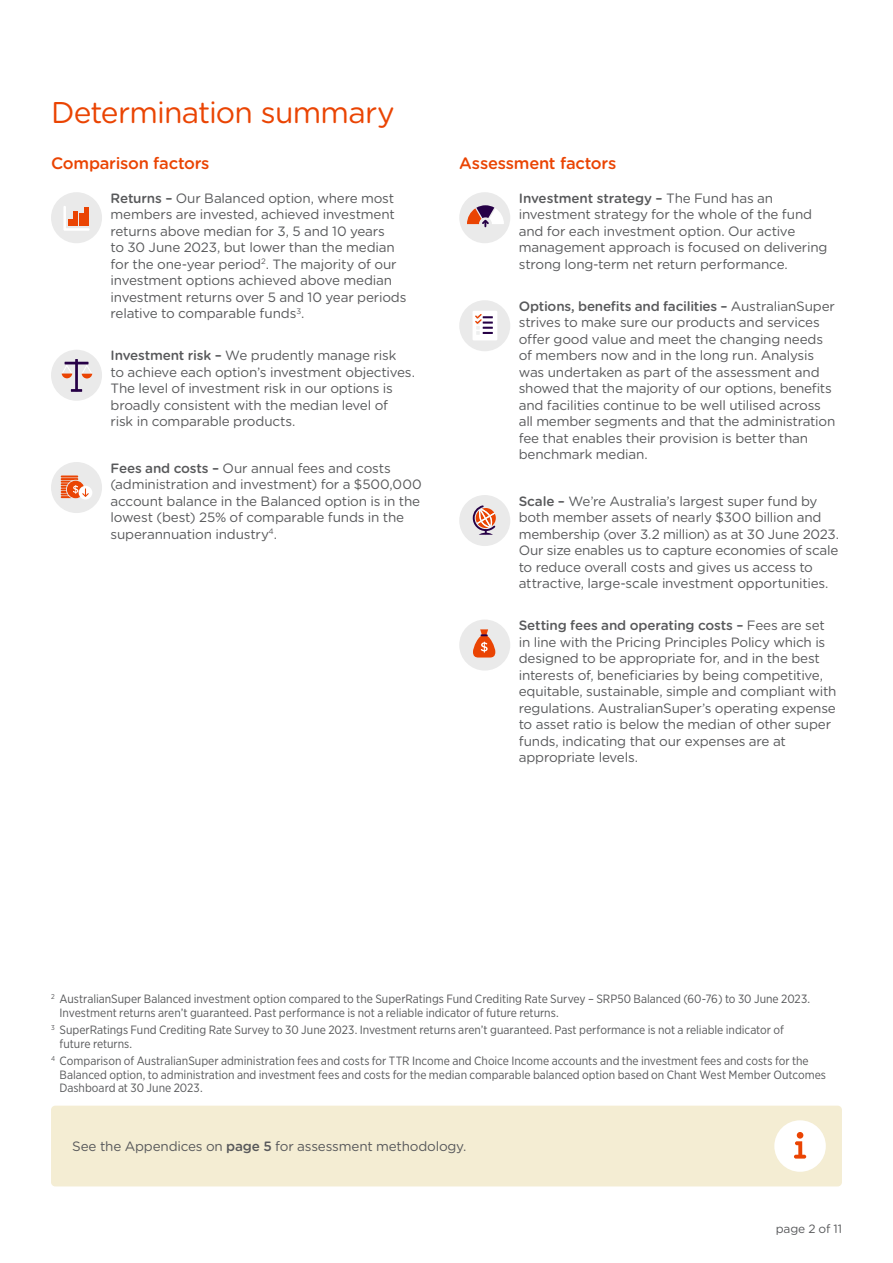
<style>
.page{position:relative;width:893px;height:1263px;background:#fff}
.page>*{position:absolute;margin:0;border:0;box-sizing:border-box;transform-origin:0 0}
.t1{font:30px "Gotham Rounded";letter-spacing:-.025em;color:#ea4403}
.t2{font:500 16.5px "Gotham Rounded";letter-spacing:-.015em;color:#ea4403}
.t3{font:13.5px/16.5px "Gotham Rounded";letter-spacing:-.015em;color:#58595b}
.t4{font:12px/13.5px "Gotham Narrow";color:#58595b}
.t5{font:12px "Gotham Rounded";letter-spacing:-.01em;color:#58595b}
.s1{font-weight:500}
</style>
<div class="page">
<div style="left:51px;top:1106px;width:791px;height:80px;background:#f4edd3;border-radius:4px"></div>
<div style="left:774px;top:1120px;width:52px;height:52px;background:#fff;border-radius:50%"></div>
<svg style="left:794px;top:1132px;width:12px;height:26px"></svg>
<div style="left:51px;top:192px;width:51px;height:51px;background:#eaeaea;border-radius:50%"></div>
<svg style="left:63px;top:206px;width:27px;height:25px"></svg>
<hr style="left:74px;top:211px;width:4px;height:15px;background:#ea4403">
<hr style="left:79px;top:213px;width:4px;height:13px;background:#ea4403">
<hr style="left:85px;top:207px;width:4px;height:19px;background:#ea4403">
<div style="left:51px;top:350px;width:51px;height:51px;background:#eaeaea;border-radius:50%"></div>
<svg style="left:81px;top:364px;width:12px;height:14px"></svg>
<svg style="left:61px;top:363px;width:12px;height:15px"></svg>
<hr style="left:65px;top:362px;width:24px;height:2px;background:#260046">
<svg style="left:71px;top:389px;width:11px;height:3px"></svg>
<hr style="left:75px;top:359px;width:3px;height:32px;background:#260046">
<div style="left:51px;top:462px;width:51px;height:51px;background:#eaeaea;border-radius:50%"></div>
<div style="left:79px;top:486px;width:13px;height:13px;background:#fff;border-radius:50%"></div>
<svg style="left:61px;top:475px;width:28px;height:23px"></svg>
<div style="left:459px;top:192px;width:51px;height:51px;background:#eaeaea;border-radius:50%"></div>
<svg style="left:467px;top:205px;width:37px;height:21px"></svg>
<div style="left:459px;top:300px;width:51px;height:51px;background:#eaeaea;border-radius:50%"></div>
<div style="left:472px;top:311px;width:25px;height:29px;background:#fff"></div>
<svg style="left:475px;top:314px;width:18px;height:21px"></svg>
<div style="left:459px;top:495px;width:51px;height:51px;background:#eaeaea;border-radius:50%"></div>
<svg style="left:472px;top:505px;width:24px;height:30px"></svg>
<div style="left:459px;top:619px;width:51px;height:51px;background:#eaeaea;border-radius:50%"></div>
<svg style="left:473px;top:629px;width:22px;height:28px"></svg>
<h1 class="t1" style="left:51px;top:92px;width:345px">Determination summary</h1>
<p class="t2" style="left:51px;top:152px;width:160px">Comparison factors</p>
<p class="t3" style="left:111px;top:189px;width:297px"><span class="s1">Returns –</span> Our Balanced option, where most members are invested, achieved investment returns above median for 3, 5 and 10 years<br>to 30 June 2023, but lower than the median for the one-year period<sup>2</sup>. The majority of our investment options achieved above median investment returns over 5 and 10 year periods relative to comparable funds<sup>3</sup>.</p>
<p class="t3" style="left:111px;top:347px;width:306px"><span class="s1">Investment risk –</span> We prudently manage risk<br>to achieve each option’s investment objectives.<br>The level of investment risk in our options is broadly consistent with the median level of<br>risk in comparable products.</p>
<p class="t3" style="left:111px;top:459px;width:313px"><span class="s1">Fees and costs –</span> Our annual fees and costs (administration and investment) for a $500,000 account balance in the Balanced option is in the lowest (best) 25% of comparable funds in the superannuation industry<sup>4</sup>.</p>
<p class="t2" style="left:459px;top:152px;width:159px">Assessment factors</p>
<p class="t3" style="left:519px;top:189px;width:310px"><span class="s1">Investment strategy –</span> The Fund has an investment strategy for the whole of the fund and for each investment option. Our active management approach is focused on delivering strong long-term net return performance.</p>
<p class="t3" style="left:519px;top:297px;width:318px"><span class="s1">Options, benefits and facilities –</span> AustralianSuper strives to make sure our products and services offer good value and meet the changing needs of members now and in the long run. Analysis was undertaken as part of the assessment and showed that the majority of our options, benefits and facilities continue to be well utilised across all member segments and that the administration fee that enables their provision is better than benchmark median.</p>
<p class="t3" style="left:519px;top:492px;width:322px"><span class="s1">Scale –</span> We’re Australia’s largest super fund by both member assets of nearly $300 billion and membership (over 3.2 million) as at 30 June 2023.<br>Our size enables us to capture economies of scale to reduce overall costs and gives us access to attractive, large-scale investment opportunities.</p>
<p class="t3" style="left:519px;top:616px;width:319px"><span class="s1">Setting fees and operating costs –</span> Fees are set in line with the Pricing Principles Policy which is designed to be appropriate for, and in the best interests of, beneficiaries by being competitive, equitable, sustainable, simple and compliant with regulations. AustralianSuper’s operating expense to asset ratio is below the median of other super funds, indicating that our expenses are at appropriate levels.</p>
<p class="t4" style="left:60px;top:992px;width:752px;text-indent:-8px"><sup>2</sup> AustralianSuper Balanced investment option compared to the SuperRatings Fund Crediting Rate Survey – SRP50 Balanced (60-76) to 30 June 2023.<br>Investment returns aren’t guaranteed. Past performance is not a reliable indicator of future returns.</p>
<p class="t4" style="left:60px;top:1023px;width:726px;text-indent:-9px"><sup>3</sup> SuperRatings Fund Crediting Rate Survey to 30 June 2023. Investment returns aren’t guaranteed. Past performance is not a reliable indicator of future returns.</p>
<p class="t4" style="left:60px;top:1054px;width:768px;text-indent:-9px"><sup>4</sup> Comparison of AustralianSuper administration fees and costs for TTR Income and Choice Income accounts and the investment fees and costs for the<br>Balanced option, to administration and investment fees and costs for the median comparable balanced option based on Chant West Member Outcomes<br>Dashboard at 30 June 2023.</p>
<p class="t3" style="left:72px;top:1137px;width:396px">See the Appendices on <span class="s1">page 5</span> for assessment methodology.</p>
<p class="t5" style="left:776px;top:1221px;width:68px">page 2 of 11</p>
</div>
